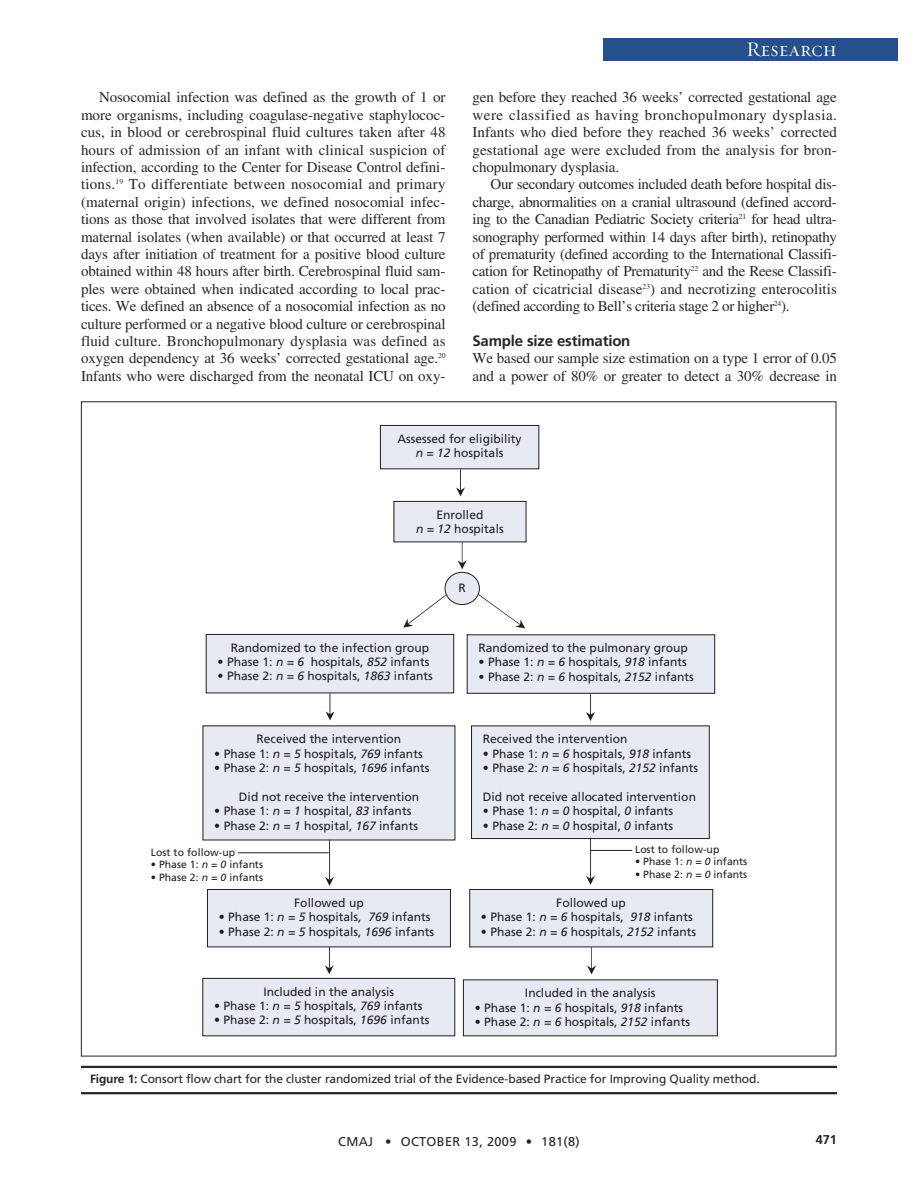
<style>
.page{position:relative;width:918px;height:1188px;background:#fff}
.page>*{position:absolute;margin:0;border:0;box-sizing:border-box;transform-origin:0 0}
.t1{font:21px "Requiem Display HTF Small Caps";letter-spacing:.005em;color:#fff}
.t2{font:15px/17.4px "Times";letter-spacing:-.01em;color:#272627;text-align:justify}
.t3{font:700 15px "Frutiger";letter-spacing:-.01em;color:#272627}
.t4{font:12.75px "Frutiger";letter-spacing:.025em;color:#272627}
.t5{font:700 12.75px "Frutiger";color:#272627}
.t6{font:12px/14.4px "Frutiger";color:#231f20;text-align:center}
.t7{font:12px "Frutiger";letter-spacing:-.005em;color:#272627}
.t8{font:10.5px "Frutiger";letter-spacing:.01em;color:#231f20}
.s1{font-style:italic}
.s2{font-weight:700}
</style>
<div class="page">
<div style="left:603px;top:38px;width:295px;height:23px;background:#255089"></div>
<div style="left:380px;top:425px;width:159px;height:44px;background:#e7eaf3"></div>
<div style="left:380px;top:425px;width:159px;height:44px;border:1px solid #231f20"></div>
<div style="left:394px;top:501px;width:132px;height:41px;background:#e7eaf3"></div>
<div style="left:394px;top:501px;width:132px;height:41px;border:1px solid #231f20"></div>
<div style="left:445px;top:572px;width:34px;height:33px;background:#e7eaf3;border-radius:50%"></div>
<div style="left:445px;top:572px;width:35px;height:33px;border:1px solid #231f20;border-radius:50%"></div>
<div style="left:206px;top:634px;width:248px;height:59px;background:#e7eaf3"></div>
<div style="left:206px;top:634px;width:248px;height:59px;border:1px solid #231f20"></div>
<div style="left:467px;top:635px;width:248px;height:58px;background:#e7eaf3"></div>
<div style="left:467px;top:634px;width:248px;height:60px;border:1px solid #231f20"></div>
<div style="left:203px;top:978px;width:252px;height:58px;background:#e7eaf3"></div>
<div style="left:202px;top:978px;width:253px;height:58px;border:1px solid #231f20"></div>
<div style="left:463px;top:980px;width:254px;height:56px;background:#e7eaf3"></div>
<div style="left:207px;top:889px;width:243px;height:58px;background:#e7eaf3"></div>
<div style="left:207px;top:889px;width:244px;height:58px;border:1px solid #231f20"></div>
<div style="left:203px;top:726px;width:252px;height:114px;background:#e7eaf3"></div>
<svg style="left:456px;top:469px;width:9px;height:27px"></svg>
<svg style="left:458px;top:542px;width:9px;height:27px"></svg>
<svg style="left:403px;top:595px;width:43px;height:33px"></svg>
<svg style="left:326px;top:693px;width:9px;height:27px"></svg>
<hr style="left:238px;top:852px;width:90px;height:1px;background:#231f20">
<svg style="left:325px;top:947px;width:9px;height:27px"></svg>
<div style="left:472px;top:726px;width:237px;height:113px;background:#e7eaf3"></div>
<div style="left:471px;top:725px;width:239px;height:114px;border:1px solid #231f20"></div>
<svg style="left:478px;top:594px;width:47px;height:34px"></svg>
<svg style="left:586px;top:694px;width:9px;height:27px"></svg>
<hr style="left:591px;top:850px;width:41px;height:1px;background:#231f20">
<div style="left:470px;top:889px;width:243px;height:58px;background:#e7eaf3"></div>
<div style="left:469px;top:889px;width:244px;height:58px;border:1px solid #231f20"></div>
<svg style="left:587px;top:947px;width:9px;height:27px"></svg>
<svg style="left:325px;top:840px;width:9px;height:46px"></svg>
<svg style="left:586px;top:839px;width:9px;height:46px"></svg>
<hr style="left:81px;top:1066px;width:756px;height:2px;background:#272627">
<hr style="left:81px;top:1092px;width:756px;height:2px;background:#272627">
<h1 class="t1" style="left:746px;top:36px;width:92px">Research</h1>
<p class="t2" style="left:81px;top:90px;width:366px;text-indent:18px">Nosocomial infection was defined as the growth of 1 or more organisms, including coagulase-negative staphylococ&shy;cus, in blood or cerebrospinal fluid cultures taken after 48 hours of admission of an infant with clinical suspicion of infection, according to the Center for Disease Control defini&shy;tions.<sup>19</sup> To differentiate between nosocomial and primary (maternal origin) infections, we defined nosocomial infec&shy;tions as those that involved isolates that were different from maternal isolates (when available) or that occurred at least 7 days after initiation of treatment for a positive blood culture obtained within 48 hours after birth. Cerebrospinal fluid sam&shy;ples were obtained when indicated according to local prac&shy;tices. We defined an absence of a nosocomial infection as no culture performed or a negative blood culture or cerebrospinal fluid culture. Bronchopulmonary dysplasia was defined as oxygen dependency at 36 weeks’ corrected gestational age.<sup>20<br></sup>Infants who were discharged from the neonatal ICU on oxy-</p>
<p class="t2" style="left:472px;top:90px;width:366px">gen before they reached 36 weeks’ corrected gestational age were classified as having bronchopulmonary dysplasia.<br>Infants who died before they reached 36 weeks’ corrected gestational age were excluded from the analysis for bron&shy;chopulmonary dysplasia.</p>
<p class="t2" style="left:472px;top:177px;width:366px;text-indent:18px">Our secondary outcomes included death before hospital dis&shy;charge, abnormalities on a cranial ultrasound (defined accord&shy;ing to the Canadian Pediatric Society criteria<sup>21</sup> for head ultra&shy;sonography performed within 14 days after birth), retinopathy of prematurity (defined according to the International Classifi&shy;cation for Retinopathy of Prematurity<sup>22</sup> and the Reese Classifi&shy;cation of cicatricial disease<sup>23</sup>) and necrotizing enterocolitis (defined according to Bell’s criteria stage 2 or higher<sup>24</sup>).</p>
<p class="t3" style="left:472px;top:335px;width:159px">Sample size estimation</p>
<p class="t2" style="left:472px;top:351px;width:366px">We based our sample size estimation on a type 1 error of 0.05 and a power of 80% or greater to detect a 30% decrease in</p>
<p class="t6" style="left:398px;top:432px;width:126px">Assessed for eligibility <span class="s1">n = 12</span> hospitals</p>
<p class="t6" style="left:416px;top:508px;width:89px">Enrolled<br><span class="s1">n = 12</span> hospitals</p>
<p class="t6" style="left:231px;top:641px;width:200px">Randomized to the infection group</p>
<p class="t6" style="left:218px;top:655px;width:213px">• Phase 1: <span class="s1">n = 6</span> hospitals, <span class="s1">852</span> infants</p>
<p class="t6" style="left:218px;top:670px;width:217px">• Phase 2: <span class="s1">n = 6</span> hospitals, <span class="s1">1863</span> infants</p>
<p class="t6" style="left:257px;top:733px;width:146px">Received the intervention</p>
<p class="t6" style="left:214px;top:747px;width:210px">• Phase 1: <span class="s1">n = 5</span> hospitals, <span class="s1">769</span> infants</p>
<p class="t6" style="left:214px;top:762px;width:217px">• Phase 2: <span class="s1">n = 5</span> hospitals, <span class="s1">1696</span> infants</p>
<p class="t6" style="left:239px;top:790px;width:182px">Did not receive the intervention</p>
<p class="t6" style="left:214px;top:805px;width:199px">• Phase 1: <span class="s1">n = 1</span> hospital, <span class="s1">83</span> infants</p>
<p class="t6" style="left:214px;top:819px;width:205px">• Phase 2: <span class="s1">n = 1</span> hospital, <span class="s1">167</span> infants</p>
<p class="t8" style="left:151px;top:848px;width:86px">Lost to follow-up</p>
<p class="t8" style="left:151px;top:860px;width:114px">• Phase 1: <span class="s1">n = 0</span> infants</p>
<p class="t8" style="left:151px;top:873px;width:114px">• Phase 2: <span class="s1">n = 0</span> infants</p>
<p class="t6" style="left:294px;top:896px;width:71px">Followed up</p>
<p class="t6" style="left:219px;top:911px;width:213px">• Phase 1: <span class="s1">n = 5</span> hospitals, <span class="s1">769</span> infants</p>
<p class="t6" style="left:219px;top:925px;width:217px">• Phase 2: <span class="s1">n = 5</span> hospitals, <span class="s1">1696</span> infants</p>
<p class="t6" style="left:263px;top:985px;width:132px">Included in the analysis</p>
<p class="t6" style="left:214px;top:1000px;width:210px">• Phase 1: <span class="s1">n = 5</span> hospitals, <span class="s1">769</span> infants</p>
<p class="t6" style="left:214px;top:1014px;width:217px">• Phase 2: <span class="s1">n = 5</span> hospitals, <span class="s1">1696</span> infants</p>
<p class="t6" style="left:459px;top:582px;width:9px">R</p>
<p class="t6" style="left:479px;top:641px;width:211px">Randomized to the pulmonary group</p>
<p class="t6" style="left:479px;top:656px;width:210px">• Phase 1: <span class="s1">n = 6</span> hospitals, <span class="s1">918</span> infants</p>
<p class="t6" style="left:479px;top:670px;width:217px">• Phase 2: <span class="s1">n = 6</span> hospitals, <span class="s1">2152</span> infants</p>
<p class="t6" style="left:483px;top:733px;width:146px">Received the intervention</p>
<p class="t6" style="left:483px;top:747px;width:210px">• Phase 1: <span class="s1">n = 6</span> hospitals, <span class="s1">918</span> infants</p>
<p class="t6" style="left:483px;top:762px;width:217px">• Phase 2: <span class="s1">n = 6</span> hospitals, <span class="s1">2152</span> infants</p>
<p class="t6" style="left:483px;top:790px;width:215px">Did not receive allocated intervention</p>
<p class="t6" style="left:483px;top:805px;width:192px">• Phase 1: <span class="s1">n = 0</span> hospital, <span class="s1">0</span> infants</p>
<p class="t6" style="left:483px;top:819px;width:192px">• Phase 2: <span class="s1">n = 0</span> hospital, <span class="s1">0</span> infants</p>
<p class="t8" style="left:635px;top:845px;width:86px">Lost to follow-up</p>
<p class="t8" style="left:635px;top:857px;width:114px">• Phase 1: <span class="s1">n = 0</span> infants</p>
<p class="t8" style="left:635px;top:870px;width:114px">• Phase 2: <span class="s1">n = 0</span> infants</p>
<p class="t6" style="left:556px;top:896px;width:71px">Followed up</p>
<p class="t6" style="left:481px;top:911px;width:213px">• Phase 1: <span class="s1">n = 6</span> hospitals, <span class="s1">918</span> infants</p>
<p class="t6" style="left:481px;top:925px;width:217px">• Phase 2: <span class="s1">n = 6</span> hospitals, <span class="s1">2152</span> infants</p>
<p class="t6" style="left:525px;top:987px;width:132px">Included in the analysis</p>
<p class="t6" style="left:475px;top:1001px;width:210px">• Phase 1: <span class="s1">n = 6</span> hospitals, <span class="s1">918</span> infants</p>
<p class="t6" style="left:475px;top:1015px;width:217px">• Phase 2: <span class="s1">n = 6</span> hospitals, <span class="s1">2152</span> infants</p>
<p class="t7" style="left:90px;top:1074px;width:671px"><span class="s2">Figure 1:</span> Consort flow chart for the cluster randomized trial of the Evidence-based Practice for Improving Quality method.</p>
<p class="t4" style="left:338px;top:1136px;width:243px">CMAJ • OCTOBER 13, 2009 • 181(8)</p>
<p class="t5" style="left:816px;top:1135px;width:23px">471</p>
</div>
